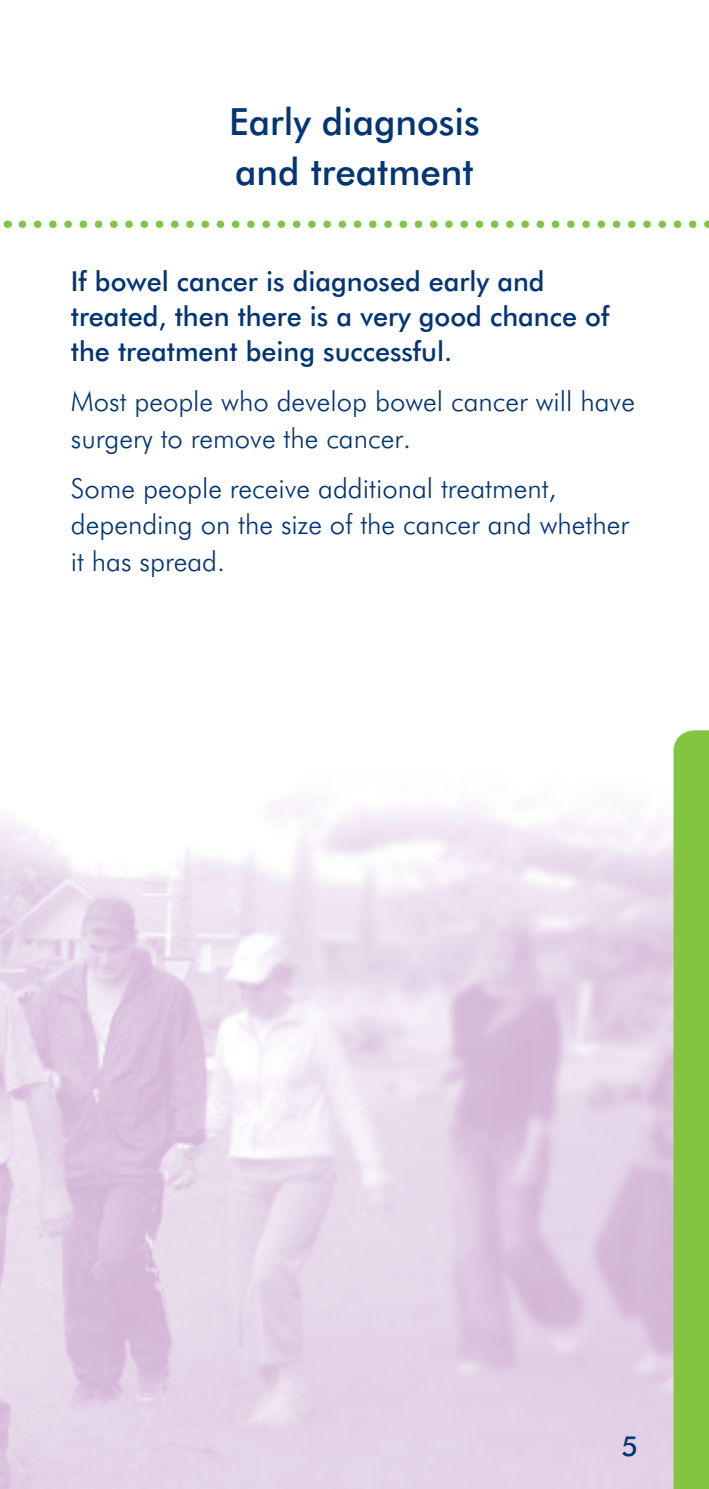
<style>
.page{position:relative;width:709px;height:1489px;background:#fff}
.page>*{position:absolute;margin:0;border:0;box-sizing:border-box;transform-origin:0 0}
.t1{font:500 37.5px/50px "Futura GG";color:#033574}
.t2{font:300 27.5px/36.2px "Futura GG";color:#033574}
.t3{font:500 27.5px/35px "Futura GG";color:#033574}
</style>
<div class="page">
<svg style="left:22px;top:220px;width:687px;height:8px"></svg>
<svg style="left:673px;top:730px;width:36px;height:758px;background:#8cc550"></svg>
<h3 class="t1" style="left:229px;top:96px;width:252px">Early diagnosis and treatment</h3>
<p class="t3" style="left:71px;top:263px;width:540px">If bowel cancer is diagnosed early and treated, then there is a very good chance of the treatment being successful.</p>
<p class="t2" style="left:71px;top:383px;width:565px">Most people who develop bowel cancer will have surgery to remove the cancer.</p>
<p class="t2" style="left:71px;top:470px;width:559px">Some people receive additional treatment, depending on the size of the cancer and whether it has spread.</p>
<p class="t3" style="left:621px;top:1428px;width:18px">5</p>
</div>
